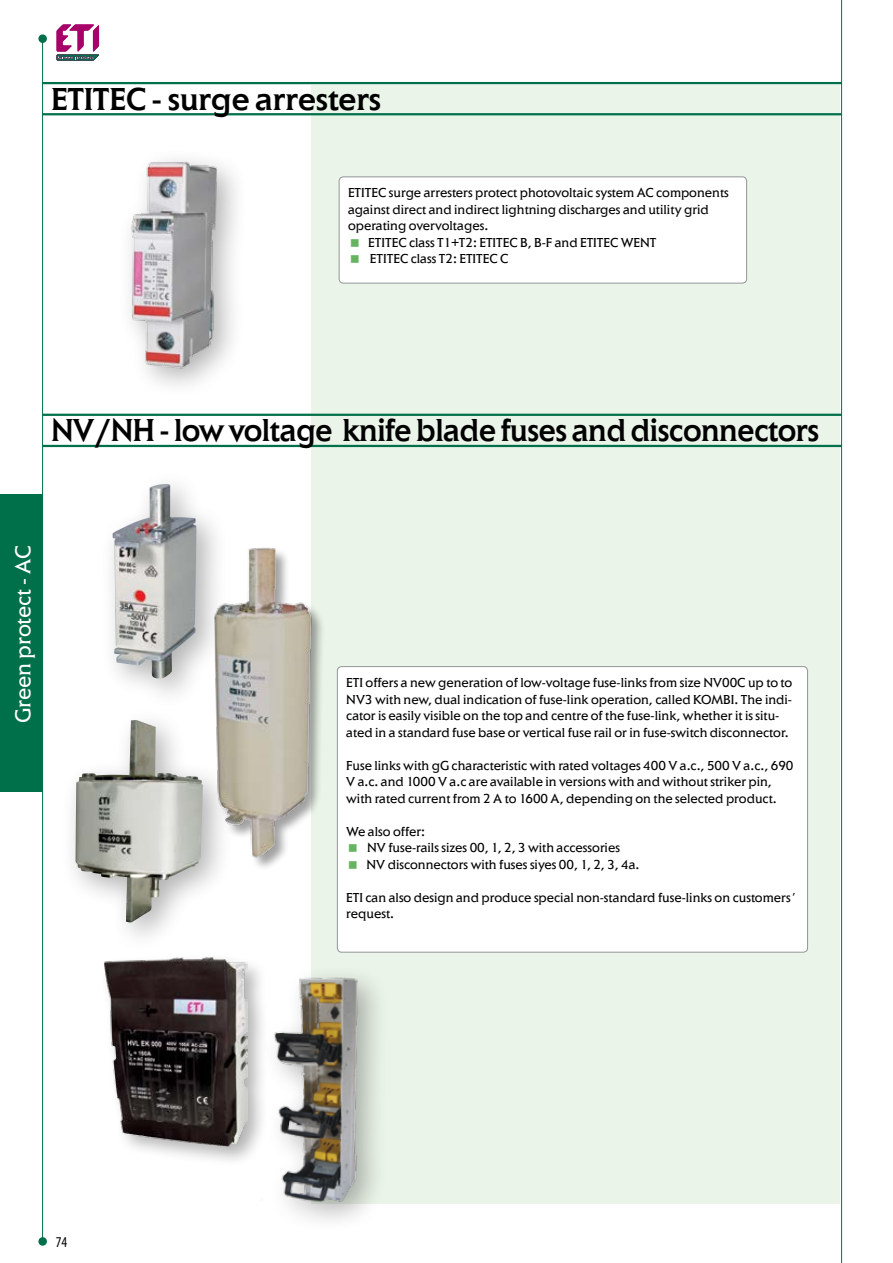
<style>
.page{position:relative;width:893px;height:1263px;background:#fff}
.page>*{position:absolute;margin:0;border:0;box-sizing:border-box;transform-origin:0 0}
.t1{font:500 33px "Elan Itc TEE";letter-spacing:-.02em;color:#000;scale:.95 1}
.t2{font:500 33px "Elan Itc TEE";letter-spacing:-.02em;color:#000}
.t3{font:22.5px "Elan Itc TEE";color:#fff}
.t4{font:condensed 15px "Myriad Pro";color:#000}
.t5{font:13.5px/16.5px "Elan Itc TEE";color:#000}
</style>
<div class="page">
<div style="left:38px;top:1237px;width:9px;height:9px;background:#00704a;border-radius:50%"></div>
<div style="left:0;top:494px;width:43px;height:298px;background:#00704a"></div>
<div style="left:38px;top:34px;width:9px;height:9px;background:#00704a;border-radius:50%"></div>
<hr style="left:841px;top:0;width:1px;height:1263px;background:#00704a">
<hr style="left:42px;top:40px;width:1px;height:1201px;background:#00704a">
<svg style="left:57px;top:24px;width:42px;height:37px"></svg>
<div style="left:311px;top:85px;width:529px;height:1118px;background:#ebf4e9"></div>
<hr style="left:43px;top:414px;width:799px;height:2px;background:#00704a">
<hr style="left:43px;top:445px;width:799px;height:2px;background:#00704a">
<div style="left:98px;top:469px;width:131px;height:241px;background:#000;opacity:.3"></div>
<img style="left:112px;top:484px;width:85px;height:194px">
<hr style="left:43px;top:82px;width:799px;height:2px;background:#00704a">
<hr style="left:43px;top:113px;width:799px;height:2px;background:#00704a">
<div style="left:117px;top:147px;width:132px;height:251px;background:#000;opacity:.3"></div>
<img style="left:117px;top:147px;width:128px;height:231px">
<div style="left:339px;top:177px;width:408px;height:106px;background:#fff;border-radius:4px"></div>
<div style="left:339px;top:176px;width:408px;height:107px;border:1px solid #939598;border-radius:4px"></div>
<div style="left:337px;top:667px;width:470px;height:285px;background:#fff;border-radius:4px"></div>
<div style="left:337px;top:666px;width:471px;height:286px;border:1px solid #939598;border-radius:4px"></div>
<div style="left:61px;top:706px;width:174px;height:247px;background:#fff"></div>
<img style="left:75px;top:720px;width:128px;height:203px">
<div style="left:99px;top:952px;width:170px;height:215px;background:#000;opacity:.3"></div>
<img style="left:103px;top:957px;width:145px;height:189px">
<div style="left:262px;top:963px;width:128px;height:270px;background:#000;opacity:.3"></div>
<img style="left:259px;top:968px;width:116px;height:237px">
<img style="left:202px;top:533px;width:120px;height:338px">
<h1 class="t2" style="left:51px;top:79px;width:332px">ETITEC - surge arresters</h1>
<p class="t5" style="left:348px;top:185px;width:382px">ETITEC surge arresters protect photovoltaic system AC components</p>
<p class="t5" style="left:348px;top:201px;width:362px">against direct and indirect lightning discharges and utility grid</p>
<p class="t5" style="left:348px;top:218px;width:142px">operating overvoltages.</p>
<p class="t5" style="left:368px;top:234px;width:290px">ETITEC class T1+T2: ETITEC B, B-F and ETITEC WENT</p>
<p class="t5" style="left:370px;top:251px;width:140px">ETITEC class T2: ETITEC C</p>
<h1 class="t1" style="left:51px;top:411px;width:810px">NV/NH - low voltage knife blade fuses and disconnectors</h1>
<h2 class="t3" style="left:10px;top:723px;width:179px;rotate:-90deg">Green protect - AC</h2>
<p class="t5" style="left:346px;top:674px;width:448px">ETI offers a new generation of low-voltage fuse-links from size NV00C up to to NV3 with new, dual indication of fuse-link operation, called KOMBI. The indi&shy;cator is easily visible on the top and centre of the fuse-link, whether it is situ&shy;ated in a standard fuse base or vertical fuse rail or in fuse-switch disconnector.</p>
<p class="t5" style="left:346px;top:757px;width:449px">Fuse links with gG characteristic with rated voltages 400 V a.c., 500 V a.c., 690<br>V a.c. and 1000 V a.c are available in versions with and without striker pin, with rated current from 2 A to 1600 A, depending on the selected product.</p>
<p class="t5" style="left:366px;top:823px;width:275px;text-indent:-20px">We also offer:<br>NV fuse-rails sizes 00, 1, 2, 3 with accessories<br>NV disconnectors with fuses siyes 00, 1, 2, 3, 4a.</p>
<p class="t5" style="left:346px;top:889px;width:451px">ETI can also design and produce special non-standard fuse-links on customers' request.</p>
<p class="t4" style="left:56px;top:1233px;width:13px">74</p>
</div>
